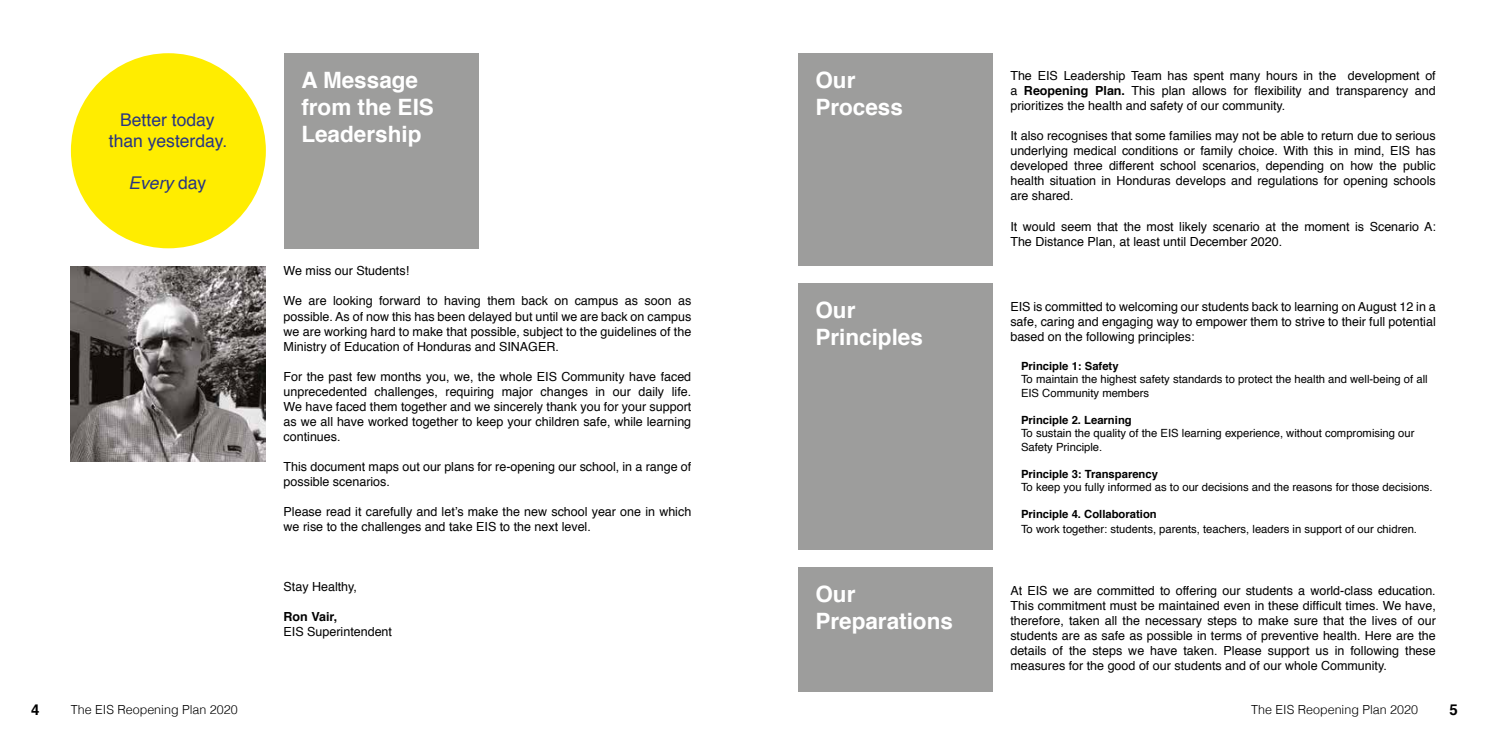
<style>
.page{position:relative;width:1489px;height:745px;background:#fff}
.page>*{position:absolute;margin:0;border:0;box-sizing:border-box;transform-origin:0 0}
.t1{font:700 22.5px/27px "Helvetica";color:#fff}
.t2{font:17.5px/21px "Helvetica";color:#283583;text-align:center}
.t3{font:italic 17.5px "Helvetica";color:#283583}
.t4{font:700 15px "Helvetica";color:#000}
.t5{font:12.5px/15px "Helvetica";color:#000;text-align:justify}
.t6{font:300 12.5px "Helvetica";color:#000}
.t7{font:700 12.5px "Helvetica";color:#000}
.t8{font:11.25px/13.5px "Helvetica";color:#000}
.t9{font:700 11.25px "Helvetica";color:#000}
.s1{font-style:normal}
.s2{font-weight:700}
</style>
<div class="page">
<div style="left:797px;top:53px;width:195px;height:213px;background:#9d9d9c"></div>
<div style="left:797px;top:283px;width:195px;height:266px;background:#9d9d9c"></div>
<div style="left:797px;top:567px;width:195px;height:124px;background:#9d9d9c"></div>
<div style="left:283px;top:53px;width:195px;height:195px;background:#9d9d9c"></div>
<img style="left:71px;top:266px;width:195px;height:195px">
<div style="left:71px;top:53px;width:195px;height:195px;background:#ffed00;border-radius:50%"></div>
<h2 class="t2" style="left:109px;top:110px;width:120px">Better today than yesterday.</h2>
<h2 class="t3" style="left:128px;top:169px;width:79px">Every <span class="s1">day</span></h2>
<h1 class="t1" style="left:301px;top:67px;width:134px">A Message from the EIS<br>Leadership</h1>
<p class="t5" style="left:283px;top:264px;width:127px">We miss our Students!</p>
<p class="t5" style="left:283px;top:294px;width:409px">We are looking forward to having them back on campus as soon as possible. As of now this has been delayed but until we are back on campus we are working hard to make that possible, subject to the guidelines of the Ministry of Education of Honduras and SINAGER.</p>
<p class="t5" style="left:283px;top:369px;width:409px">For the past few months you, we, the whole EIS Community have faced unprecedented challenges, requiring major changes in our daily life.<br>We have faced them together and we sincerely thank you for your support as we all have worked together to keep your children safe, while learning continues.</p>
<p class="t5" style="left:283px;top:459px;width:409px">This document maps out our plans for re-opening our school, in a range of possible scenarios.</p>
<p class="t5" style="left:283px;top:504px;width:409px">Please read it carefully and let’s make the new school year one in which we rise to the challenges and take EIS to the next level.</p>
<p class="t5" style="left:283px;top:579px;width:75px">Stay Healthy,</p>
<p class="t7" style="left:283px;top:606px;width:55px">Ron Vair,</p>
<p class="t5" style="left:283px;top:624px;width:110px">EIS Superintendent</p>
<h1 class="t1" style="left:815px;top:67px;width:89px">Our<br>Process</h1>
<p class="t5" style="left:1010px;top:69px;width:427px">The EIS Leadership Team has spent many hours in the development of a <span class="s2">Reopening Plan.</span> This plan allows for flexibility and transparency and prioritizes the health and safety of our community.</p>
<p class="t5" style="left:1010px;top:129px;width:427px">It also recognises that some families may not be able to return due to serious underlying medical conditions or family choice. With this in mind, EIS has developed three different school scenarios, depending on how the public health situation in Honduras develops and regulations for opening schools are shared.</p>
<p class="t5" style="left:1010px;top:219px;width:427px">It would seem that the most likely scenario at the moment is Scenario A:<br>The Distance Plan, at least until December 2020.</p>
<h1 class="t1" style="left:815px;top:297px;width:109px">Our<br>Principles</h1>
<p class="t5" style="left:1010px;top:299px;width:427px">EIS is committed to welcoming our students back to learning on August 12 in a safe, caring and engaging way to empower them to strive to their full potential based on the following principles:</p>
<p class="t9" style="left:1020px;top:356px;width:99px">Principle 1: Safety</p>
<p class="t8" style="left:1020px;top:372px;width:408px">To maintain the highest safety standards to protect the health and well-being of all<br>EIS Community members</p>
<p class="t9" style="left:1020px;top:410px;width:112px">Principle 2. Learning</p>
<p class="t8" style="left:1020px;top:426px;width:395px">To sustain the quality of the EIS learning experience, without compromising our<br>Safety Principle.</p>
<p class="t9" style="left:1020px;top:464px;width:138px">Principle 3: Transparency</p>
<p class="t8" style="left:1020px;top:480px;width:413px">To keep you fully informed as to our decisions and the reasons for those decisions.</p>
<p class="t9" style="left:1020px;top:505px;width:137px">Principle 4. Collaboration</p>
<p class="t8" style="left:1020px;top:522px;width:397px">To work together: students, parents, teachers, leaders in support of our chidren.</p>
<h1 class="t1" style="left:815px;top:580px;width:139px">Our<br>Preparations</h1>
<p class="t5" style="left:1010px;top:583px;width:427px">At EIS we are committed to offering our students a world-class education.<br>This commitment must be maintained even in these difficult times. We have, therefore, taken all the necessary steps to make sure that the lives of our students are as safe as possible in terms of preventive health. Here are the details of the steps we have taken. Please support us in following these measures for the good of our students and of our whole Community.</p>
<p class="t4" style="left:31px;top:697px;width:10px">4</p>
<p class="t6" style="left:71px;top:698px;width:168px">The EIS Reopening Plan 2020</p>
<p class="t6" style="left:1251px;top:698px;width:168px">The EIS Reopening Plan 2020</p>
<p class="t4" style="left:1449px;top:697px;width:10px">5</p>
</div>
